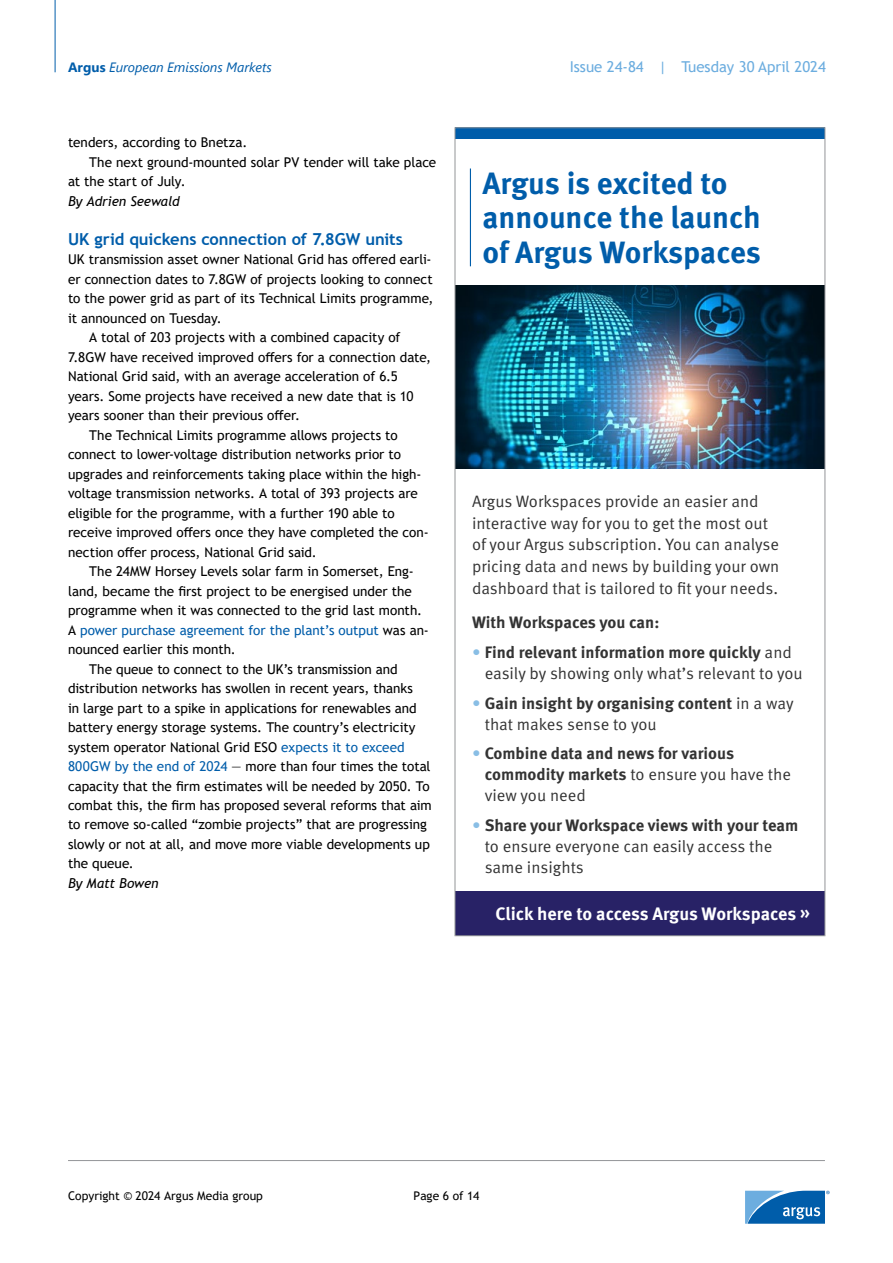
<style>
.page{position:relative;width:893px;height:1263px;background:#fff}
.page>*{position:absolute;margin:0;border:0;box-sizing:border-box;transform-origin:0 0}
.t1{font:700 30.75px/34.5px "Meta Pro";letter-spacing:-.005em;color:#005daa}
.t2{font:700 18px "Meta Pro";letter-spacing:-.005em;color:#fff}
.t3{font:16.5px/21.8px "Meta Pro Norm";color:#333}
.t4{font:700 16.5px "Meta Pro";color:#333}
.t5{font:700 16.5px "Trebuchet MS";letter-spacing:-.005em;color:#005daa}
.t6{font:15px "Trebuchet MS";color:#6caddf}
.t7{font:13.5px "Trebuchet MS";color:#000}
.t8{font:13.5px "Trebuchet MS";color:#005daa}
.t9{font:italic 13.5px "Segoe UI";letter-spacing:-.005em;color:#005daa}
.t10{font:italic 13.5px "Trebuchet MS";letter-spacing:-.005em;color:#000}
.t11{font:12px "Trebuchet MS";color:#000}
.s1{font-weight:700;font-style:normal}
.s2{color:#000}
.s3{color:#005daa}
.s4{font-family:"Meta Pro Norm";font-weight:400;color:#89bee5}
.s5{font-family:"Meta Pro Norm";font-weight:400}
.s6{font-family:"Meta Pro";font-weight:700}
</style>
<div class="page">
<hr style="left:68px;top:1160px;width:757px;height:1px;background:#939598">
<hr style="left:55px;top:0;width:1px;height:72px;background:#005daa">
<svg style="left:745px;top:1191px;width:85px;height:33px;background:#3c85c1"></svg>
<img style="left:457px;top:285px;width:366px;height:183px">
<hr style="left:470px;top:168px;width:1px;height:98px;background:#005daa">
<div style="left:455px;top:891px;width:370px;height:45px;background:#282266"></div>
<div style="left:455px;top:128px;width:370px;height:11px;background:#005daa"></div>
<p class="t9" style="left:68px;top:55px;width:205px"><span class="s1">Argus</span> European Emissions Markets</p>
<p class="t7" style="left:68px;top:134px;width:181px">tenders, according to Bnetza.</p>
<p class="t7" style="left:89px;top:153px;width:348px">The next ground-mounted solar PV tender will take place</p>
<p class="t7" style="left:68px;top:173px;width:119px">at the start of July.</p>
<p class="t10" style="left:68px;top:193px;width:113px">By Adrien Seewald</p>
<p class="t5" style="left:68px;top:228px;width:336px">UK grid quickens connection of 7.8GW units</p>
<p class="t7" style="left:68px;top:251px;width:365px">UK transmission asset owner National Grid has offered earli-</p>
<p class="t7" style="left:68px;top:270px;width:366px">er connection dates to 7.8GW of projects looking to connect</p>
<p class="t7" style="left:68px;top:290px;width:367px">to the power grid as part of its Technical Limits programme,</p>
<p class="t7" style="left:68px;top:309px;width:155px">it announced on Tuesday.</p>
<p class="t7" style="left:89px;top:329px;width:313px">A total of 203 projects with a combined capacity of</p>
<p class="t7" style="left:68px;top:348px;width:365px">7.8GW have received improved offers for a connection date,</p>
<p class="t7" style="left:68px;top:368px;width:331px">National Grid said, with an average acceleration of 6.5</p>
<p class="t7" style="left:68px;top:387px;width:347px">years. Some projects have received a new date that is 10</p>
<p class="t7" style="left:68px;top:407px;width:233px">years sooner than their previous offer.</p>
<p class="t7" style="left:89px;top:426px;width:310px">The Technical Limits programme allows projects to</p>
<p class="t7" style="left:68px;top:446px;width:335px">connect to lower-voltage distribution networks prior to</p>
<p class="t7" style="left:68px;top:465px;width:355px">upgrades and reinforcements taking place within the high-</p>
<p class="t7" style="left:68px;top:485px;width:351px">voltage transmission networks. A total of 393 projects are</p>
<p class="t7" style="left:68px;top:504px;width:328px">eligible for the programme, with a further 190 able to</p>
<p class="t7" style="left:68px;top:524px;width:362px">receive improved offers once they have completed the con-</p>
<p class="t7" style="left:68px;top:543px;width:250px">nection offer process, National Grid said.</p>
<p class="t7" style="left:89px;top:563px;width:326px">The 24MW Horsey Levels solar farm in Somerset, Eng-</p>
<p class="t7" style="left:68px;top:582px;width:345px">land, became the first project to be energised under the</p>
<p class="t7" style="left:68px;top:602px;width:356px">programme when it was connected to the grid last month.</p>
<p class="t8" style="left:68px;top:621px;width:362px"><span class="s2">A</span> power purchase agreement for the plant’s output <span class="s2">was an-</span></p>
<p class="t7" style="left:68px;top:641px;width:169px">nounced earlier this month.</p>
<p class="t7" style="left:89px;top:660px;width:310px">The queue to connect to the UK’s transmission and</p>
<p class="t7" style="left:68px;top:680px;width:347px">distribution networks has swollen in recent years, thanks</p>
<p class="t7" style="left:68px;top:699px;width:350px">in large part to a spike in applications for renewables and</p>
<p class="t7" style="left:68px;top:719px;width:349px">battery energy storage systems. The country’s electricity</p>
<p class="t7" style="left:68px;top:738px;width:338px">system operator National Grid ESO <span class="s3">expects it to exceed</span></p>
<p class="t7" style="left:68px;top:758px;width:364px"><span class="s3">800GW by the end of 2024</span> — more than four times the total</p>
<p class="t7" style="left:68px;top:777px;width:363px">capacity that the firm estimates will be needed by 2050. To</p>
<p class="t7" style="left:68px;top:797px;width:365px">combat this, the firm has proposed several reforms that aim</p>
<p class="t7" style="left:68px;top:816px;width:360px">to remove so-called “zombie projects” that are progressing</p>
<p class="t7" style="left:68px;top:836px;width:363px">slowly or not at all, and move more viable developments up</p>
<p class="t7" style="left:68px;top:855px;width:67px">the queue.</p>
<p class="t10" style="left:68px;top:875px;width:92px">By Matt Bowen</p>
<p class="t6" style="left:570px;top:58px;width:258px">Issue 24-84 | Tuesday 30 April 2024</p>
<h1 class="t1" style="left:482px;top:164px;width:280px">Argus is excited to announce the launch of Argus Workspaces</h1>
<p class="t3" style="left:472px;top:489px;width:309px">Argus Workspaces provide an easier and interactive way for you to get the most out of your Argus subscription. You can analyse pricing data and news by building your own dashboard that is tailored to fit your needs.</p>
<p class="t4" style="left:472px;top:610px;width:189px">With Workspaces you can:</p>
<p class="t4" style="left:472px;top:639px;width:321px"><span class="s4">•</span> Find relevant information more quickly <span class="s5">and</span></p>
<p class="t3" style="left:485px;top:661px;width:319px">easily by showing only what’s relevant to you</p>
<p class="t4" style="left:472px;top:690px;width:323px"><span class="s4">•</span> Gain insight by organising content <span class="s5">in a way</span></p>
<p class="t3" style="left:485px;top:712px;width:173px">that makes sense to you</p>
<p class="t4" style="left:472px;top:740px;width:264px"><span class="s4">•</span> Combine data and news for various</p>
<p class="t3" style="left:485px;top:763px;width:308px;line-height:21px"><span class="s6">commodity markets</span> to ensure you have the view you need</p>
<p class="t4" style="left:472px;top:812px;width:328px"><span class="s4">•</span> Share your Workspace views with your team</p>
<p class="t3" style="left:485px;top:834px;width:289px;line-height:21px">to ensure everyone can easily access the same insights</p>
<h2 class="t2" style="left:496px;top:900px;width:316px">Click here to access Argus Workspaces »</h2>
<p class="t11" style="left:68px;top:1188px;width:196px">Copyright © 2024 Argus Media group</p>
<p class="t11" style="left:414px;top:1188px;width:67px">Page 6 of 14</p>
</div>
